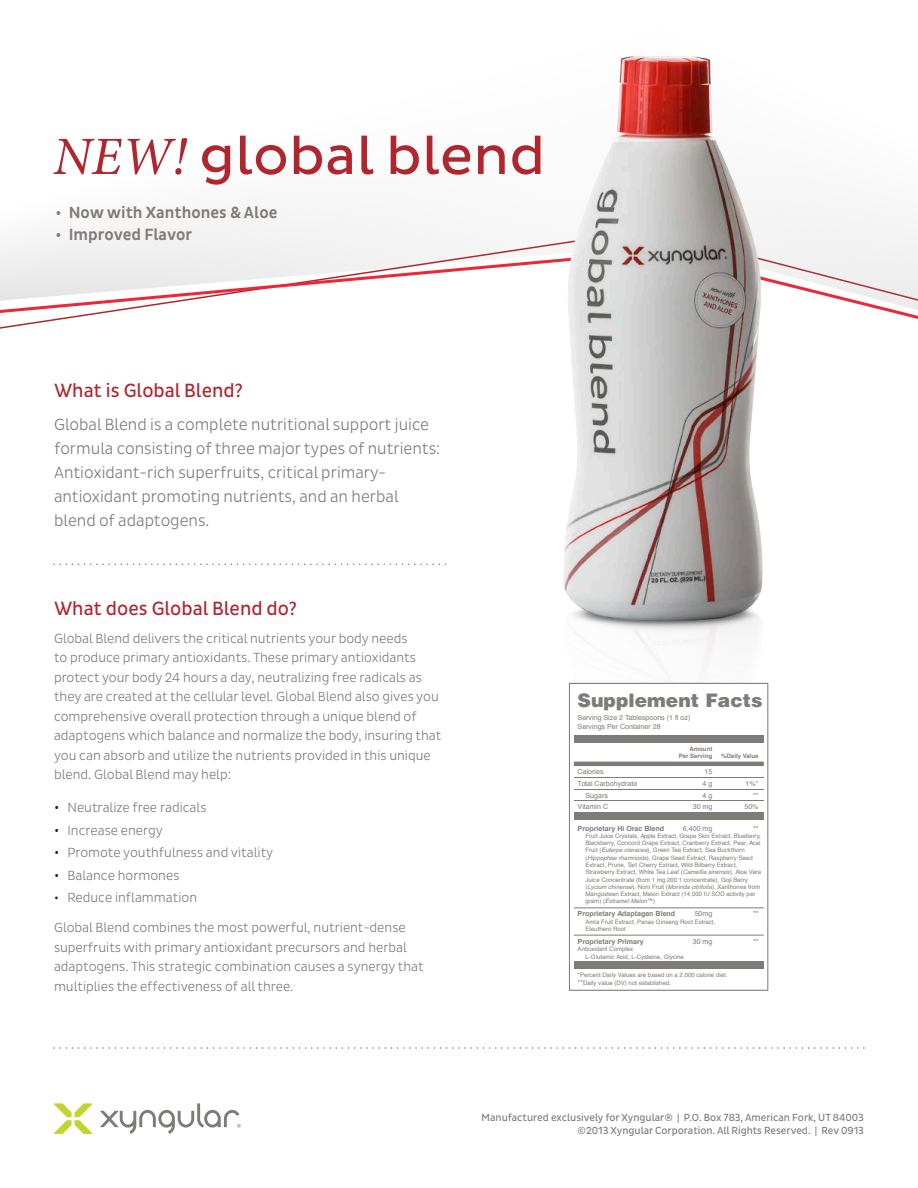
<style>
.page{position:relative;width:918px;height:1188px;background:#fff}
.page>*{position:absolute;margin:0;border:0;box-sizing:border-box;transform-origin:0 0}
.t1{font:54px "Pluto Sans";color:#b0262e}
.t2{font:19.5px "Pluto Sans Cond";color:#b0262e}
.t3{font:900 18.75px "Helvetica";color:#7f7b77}
.t4{font:300 16.5px/24px "Pluto Sans Cond";color:#807a78}
.t5{font:500 16.5px "Pluto Sans Cond";color:#807a78}
.t6{font:300 13.5px/19.5px "Pluto Sans Cond";color:#807a78}
.t7{font:10.5px/13.5px "Pluto Sans Cond";color:#807a78;text-align:right}
.t8{font:7.05px/8.6px "Helvetica";color:#7f7b77}
.t9{font:700 7.05px "Helvetica";color:#7f7b77}
.t10{font:6px/7.4px "Helvetica";color:#7f7b77}
.t11{font:700 6px/7.4px "Helvetica";color:#7f7b77;text-align:right}
.s1{font-family:"Minion Pro";font-style:italic}
.s2{font-weight:400;font-size:15px;color:#231f20}
.s3{font-weight:400;color:#231f20}
.s4{font-style:italic}
.s5{font-size:7.05px}
</style>
<div class="page">
<svg style="left:54px;top:564px;width:392px;height:1px"></svg>
<img style="left:508px;top:56px;width:314px;height:777px">
<svg style="left:569px;top:683px;width:199px;height:308px"></svg>
<div style="left:574px;top:813px;width:190px;height:7px;background:#7f7b77"></div>
<div style="left:574px;top:735px;width:190px;height:7px;background:#7f7b77"></div>
<hr style="left:574px;top:801px;width:190px;height:1px;background:#7f7b77">
<hr style="left:574px;top:789px;width:190px;height:1px;background:#7f7b77">
<hr style="left:574px;top:777px;width:190px;height:1px;background:#7f7b77">
<div style="left:574px;top:962px;width:190px;height:7px;background:#7f7b77"></div>
<hr style="left:574px;top:762px;width:190px;height:4px;background:#7f7b77">
<hr style="left:574px;top:907px;width:190px;height:1px;background:#7f7b77">
<hr style="left:574px;top:935px;width:190px;height:1px;background:#7f7b77">
<svg style="left:54px;top:1103px;width:38px;height:31px"></svg>
<svg style="left:100px;top:1103px;width:141px;height:31px"></svg>
<svg style="left:54px;top:1047px;width:810px;height:2px"></svg>
<h1 class="t1" style="left:53px;top:125px;width:494px"><span class="s1">NEW!</span> global blend</h1>
<h3 class="t5" style="left:55px;top:203px;width:224px">• Now with Xanthones &amp; Aloe</h3>
<h3 class="t5" style="left:55px;top:225px;width:138px">• Improved Flavor</h3>
<h2 class="t2" style="left:54px;top:380px;width:190px">What is Global Blend?</h2>
<h3 class="t4" style="left:54px;top:412px;width:388px">Global Blend is a complete nutritional support juice formula consisting of three major types of nutrients:<br>Antioxidant-rich superfruits, critical primary&shy;antioxidant promoting nutrients, and an herbal blend of adaptogens.</h3>
<h2 class="t2" style="left:54px;top:597px;width:244px">What does Global Blend do?</h2>
<p class="t6" style="left:54px;top:629px;width:389px">Global Blend delivers the critical nutrients your body needs<br>to produce primary antioxidants. These primary antioxidants protect your body 24 hours a day, neutralizing free radicals as they are created at the cellular level. Global Blend also gives you comprehensive overall protection through a unique blend of adaptogens which balance and normalize the body, insuring that you can absorb and utilize the nutrients provided in this unique blend. Global Blend may help:</p>
<h3 class="t6" style="left:54px;top:798px;width:154px"><span class="s2">•</span> Neutralize free radicals</h3>
<h3 class="t6" style="left:54px;top:821px;width:110px"><span class="s2">•</span> Increase energy</h3>
<h3 class="t6" style="left:54px;top:843px;width:221px"><span class="s2">•</span> Promote youthfulness and vitality</h3>
<h3 class="t6" style="left:54px;top:866px;width:127px"><span class="s2">•</span> Balance hormones</h3>
<h3 class="t6" style="left:54px;top:888px;width:145px"><span class="s3">•</span> Reduce inflammation</h3>
<h3 class="t6" style="left:54px;top:918px;width:371px">Global Blend combines the most powerful, nutrient-dense superfruits with primary antioxidant precursors and herbal adaptogens. This strategic combination causes a synergy that multiplies the effectiveness of all three.</h3>
<h3 class="t3" style="left:578px;top:688px;width:186px">Supplement Facts</h3>
<p class="t8" style="left:578px;top:714px;width:114px">Serving Size 2 Tablespoons (1 fl oz)<br>Servings Per Container 28</p>
<p class="t11" style="left:679px;top:745px;width:35px">Amount<br>Per Serving</p>
<p class="t11" style="left:721px;top:752px;width:39px">%Daily Value</p>
<p class="t8" style="left:578px;top:768px;width:27px">Calories</p>
<p class="t8" style="left:705px;top:768px;width:9px">15</p>
<p class="t8" style="left:578px;top:779px;width:61px">Total Carbohydrate</p>
<p class="t8" style="left:703px;top:779px;width:11px">4 g</p>
<p class="t8" style="left:746px;top:779px;width:14px">1%*</p>
<p class="t8" style="left:586px;top:791px;width:24px">Sugars</p>
<p class="t8" style="left:703px;top:791px;width:11px">4 g</p>
<p class="t8" style="left:753px;top:791px;width:7px">**</p>
<p class="t8" style="left:578px;top:803px;width:32px">Vitamin C</p>
<p class="t8" style="left:693px;top:803px;width:21px">30 mg</p>
<p class="t8" style="left:744px;top:803px;width:16px">50%</p>
<p class="t9" style="left:578px;top:822px;width:88px">Proprietary Hi Orac Blend</p>
<p class="t8" style="left:683px;top:824px;width:31px">6,400 mg</p>
<p class="t8" style="left:753px;top:824px;width:7px">**</p>
<p class="t10" style="left:586px;top:832px;width:177px">Fruit Juice Crystals, Apple Extract, Grape Skin Extract, Blueberry, Blackberry, Concord Grape Extract, Cranberry Extract, Pear, Acai Fruit (<span class="s4">Euterpe oleracea</span>), Green Tea Extract, Sea Buckthorn (<span class="s4">Hippophae rhamnoids</span>), Grape Seed Extract, Raspberry Seed Extract, Prune, Tart Cherry Extract, Wild Bilberry Extract, Strawberry Extract, White Tea Leaf (<span class="s4">Camellia sinensis</span>), Aloe Vera Juice Concentrate (from 1 mg 200:1 concentrate), Goji Berry (<span class="s4">Lycium chinense</span>), Noni Fruit (<span class="s4">Morinda citrifolia</span>), Xanthones from Mangosteen Extract, Melon Extract (14,000 IU SOD activity per gram) (<span class="s4">Extramel Melon</span>™)</p>
<p class="t9" style="left:578px;top:908px;width:99px">Proprietary Adaptagen Blend</p>
<p class="t8" style="left:695px;top:910px;width:19px">50mg</p>
<p class="t8" style="left:753px;top:910px;width:7px">**</p>
<p class="t10" style="left:586px;top:918px;width:131px">Amla Fruit Extract, Panax Ginseng Root Extract,<br>Eleuthero Root</p>
<p class="t9" style="left:578px;top:936px;width:68px">Proprietary Primary</p>
<p class="t8" style="left:693px;top:937px;width:21px">30 mg</p>
<p class="t8" style="left:753px;top:937px;width:7px">**</p>
<p class="t10" style="left:586px;top:946px;width:100px;text-indent:-8px">Antioxidant Complex<br>L-Glutamic Acid, L-Cysteine, Glycine</p>
<p class="t10" style="left:578px;top:971px;width:151px;line-height:8.6px">*Percent Daily Values are based on a 2,000 calorie diet. <span class="s5">**</span>Daily value (DV) not established.</p>
<h3 class="t7" style="left:482px;top:1110px;width:384px">Manufactured exclusively for Xyngular® | P.O. Box 783, American Fork, UT 84003 ©2013 Xyngular Corporation. All Rights Reserved. | Rev 0913</h3>
</div>
